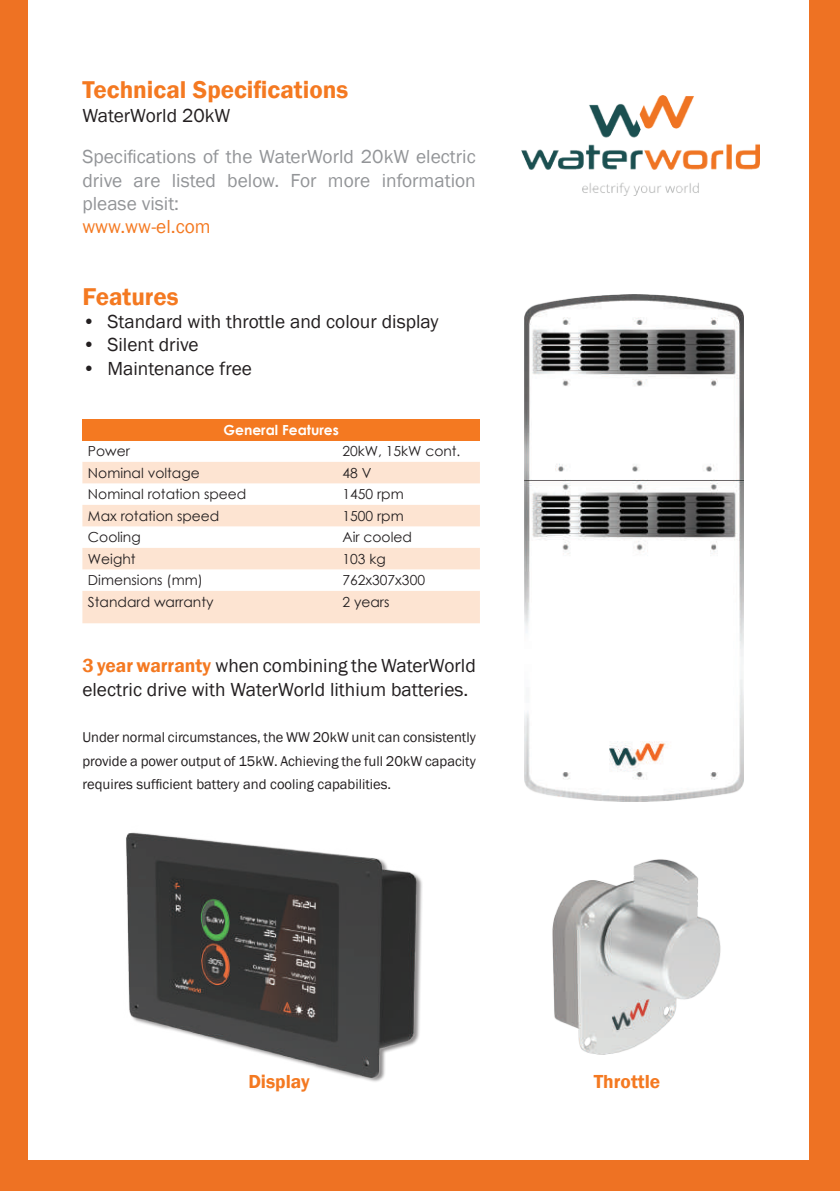
<style>
.page{position:relative;width:840px;height:1191px;background:#fff}
.page>*{position:absolute;margin:0;border:0;box-sizing:border-box;transform-origin:0 0}
.t1{font:600 25px "Franklin Gothic";color:#f47921}
.t2{font:19.4px/23.4px "Franklin Gothic";color:#231f20}
.t3{font:19.4px/23.4px "Franklin Gothic";color:#939598;text-align:justify}
.t4{font:600 19.4px "Franklin Gothic";color:#f47921}
.t5{font:19.4px "Franklin Gothic";color:#f47921}
.t6{font:14.6px/23.4px "Franklin Gothic";color:#231f20;text-align:justify}
.t7{font:13.8px "Century Gothic";color:#231f20}
.t8{font:700 13.8px "Century Gothic";color:#fff}
.s1{font-weight:600;color:#f47921}
</style>
<div class="page">
<div style="left:0;top:1px;width:839px;height:1190px;background:#ee7223"></div>
<div style="left:28px;top:0;width:779px;height:1159px;background:#fff"></div>
<div style="left:82px;top:419px;width:397px;height:21px;background:#f47921"></div>
<svg style="left:82px;top:462px;width:397px;height:161px;fill:#fde4d2"></svg>
<img style="left:521px;top:96px;width:238px;height:99px">
<img style="left:126px;top:832px;width:296px;height:249px">
<img style="left:552px;top:859px;width:169px;height:196px">
<img style="left:524px;top:295px;width:219px;height:506px">
<p class="t1" style="left:82px;top:75px;width:267px">Technical Specifications</p>
<p class="t2" style="left:82px;top:104px;width:149px">WaterWorld 20kW</p>
<p class="t3" style="left:82px;top:145px;width:394px">Specifications of the WaterWorld 20kW electric drive are listed below. For more information please visit:</p>
<p class="t5" style="left:82px;top:215px;width:130px">www.ww-el.com</p>
<p class="t1" style="left:82px;top:281px;width:98px">Features</p>
<p class="t2" style="left:82px;top:310px;width:357px">• Standard with throttle and colour display</p>
<p class="t2" style="left:82px;top:333px;width:118px">• Silent drive</p>
<p class="t2" style="left:82px;top:357px;width:171px">• Maintenance free</p>
<p class="t8" style="left:223px;top:419px;width:117px">General Features</p>
<p class="t7" style="left:88px;top:442px;width:44px">Power</p>
<p class="t7" style="left:342px;top:442px;width:119px">20kW, 15kW cont.</p>
<p class="t7" style="left:88px;top:463px;width:113px">Nominal voltage</p>
<p class="t7" style="left:342px;top:463px;width:30px">48 V</p>
<p class="t7" style="left:88px;top:485px;width:160px">Nominal rotation speed</p>
<p class="t7" style="left:342px;top:485px;width:63px">1450 rpm</p>
<p class="t7" style="left:88px;top:506px;width:133px">Max rotation speed</p>
<p class="t7" style="left:342px;top:506px;width:63px">1500 rpm</p>
<p class="t7" style="left:88px;top:528px;width:54px">Cooling</p>
<p class="t7" style="left:342px;top:528px;width:71px">Air cooled</p>
<p class="t7" style="left:88px;top:549px;width:49px">Weight</p>
<p class="t7" style="left:342px;top:549px;width:45px">103 kg</p>
<p class="t7" style="left:88px;top:571px;width:116px">Dimensions (mm)</p>
<p class="t7" style="left:342px;top:571px;width:84px">762x307x300</p>
<p class="t7" style="left:88px;top:592px;width:127px">Standard warranty</p>
<p class="t7" style="left:342px;top:592px;width:49px">2 years</p>
<p class="t2" style="left:82px;top:654px;width:395px"><span class="s1">3 year warranty</span> when combining the WaterWorld electric drive with WaterWorld lithium batteries.</p>
<p class="t6" style="left:82px;top:726px;width:394px">Under normal circumstances, the WW 20kW unit can consistently provide a power output of 15kW. Achieving the full 20kW capacity requires sufficient battery and cooling capabilities.</p>
<p class="t4" style="left:248px;top:1069px;width:63px">Display</p>
<p class="t4" style="left:593px;top:1069px;width:68px">Throttle</p>
</div>
